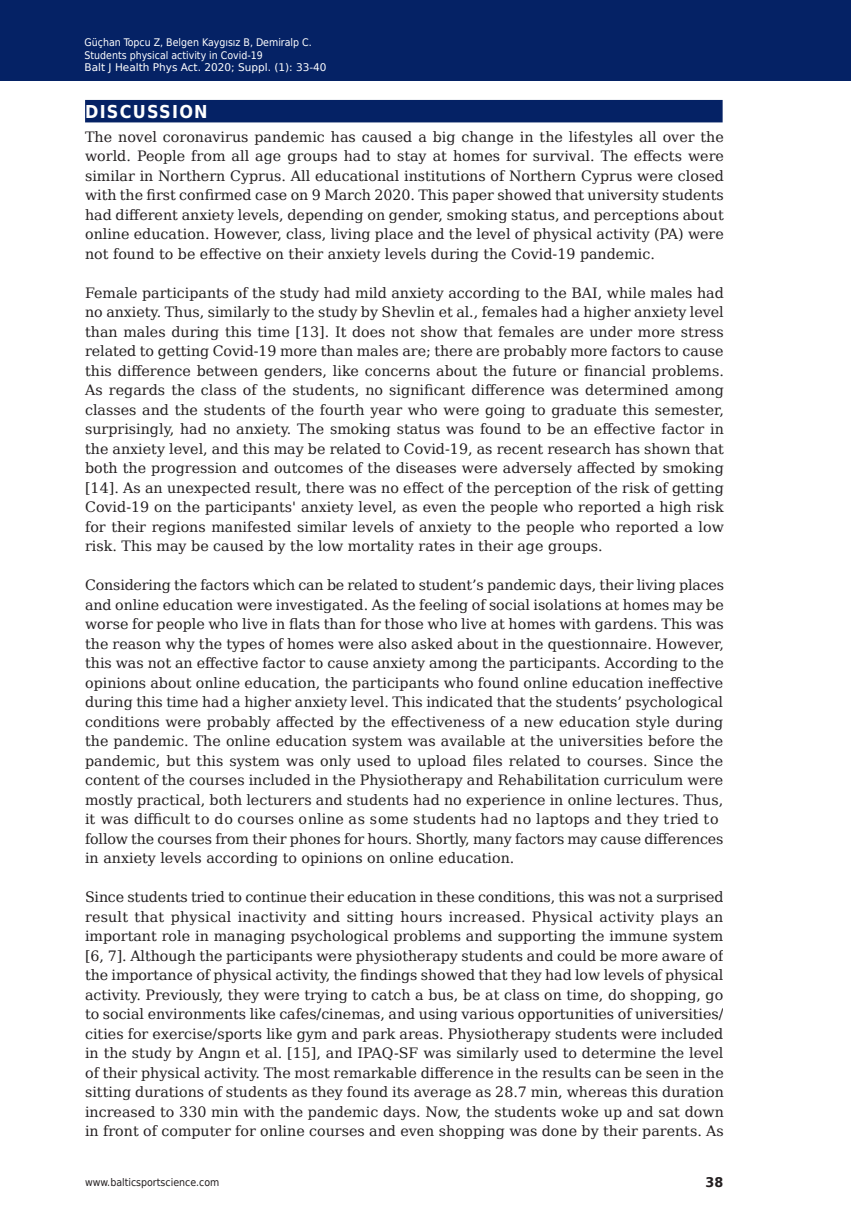
<style>
.page{position:relative;width:851px;height:1212px;background:#fff}
.page>*{position:absolute;margin:0;border:0;box-sizing:border-box;transform-origin:0 0}
.t1{font:700 17.85px "DejaVu Sans Condensed";letter-spacing:.07em;color:#fff}
.t2{font:14.25px/19.5px "DejaVu Serif";color:#231f20;text-align:justify}
.t3{font:700 13.35px "DejaVu Sans";color:#231f20;scale:.96 1}
.t4{font:10.5px/12.6px "DejaVu Sans Condensed";color:#fff}
.t5{font:10.5px "DejaVu Sans";color:#fff}
.t6{font:10.5px "DejaVu Sans Condensed";color:#231f20}
</style>
<div class="page">
<div style="left:0;top:0;width:850px;height:80px;background:#052265"></div>
<div style="left:85px;top:100px;width:637px;height:22px;background:#052265"></div>
<p class="t4" style="left:84px;top:35px;width:229px">Güçhan Topcu Z, Belgen Kaygısız B, Demiralp C.<br>Students physical activity in Covid-19</p>
<p class="t5" style="left:84px;top:59px;width:243px">Balt J Health Phys Act. 2020; Suppl. (1): 33-40</p>
<p class="t1" style="left:85px;top:97px;width:124px">DISCUSSION</p>
<p class="t2" style="left:85px;top:126px;width:640px">The novel coronavirus pandemic has caused a big change in the lifestyles all over the world. People from all age groups had to stay at homes for survival. The effects were similar in Northern Cyprus. All educational institutions of Northern Cyprus were closed with the first confirmed case on 9 March 2020. This paper showed that university students had different anxiety levels, depending on gender, smoking status, and perceptions about online education. However, class, living place and the level of physical activity (PA) were not found to be effective on their anxiety levels during the Covid-19 pandemic.</p>
<p class="t2" style="left:85px;top:282px;width:640px">Female participants of the study had mild anxiety according to the BAI, while males had no anxiety. Thus, similarly to the study by Shevlin et al., females had a higher anxiety level than males during this time [13]. It does not show that females are under more stress related to getting Covid-19 more than males are; there are probably more factors to cause this difference between genders, like concerns about the future or financial problems.<br>As regards the class of the students, no significant difference was determined among classes and the students of the fourth year who were going to graduate this semester, surprisingly, had no anxiety. The smoking status was found to be an effective factor in the anxiety level, and this may be related to Covid-19, as recent research has shown that both the progression and outcomes of the diseases were adversely affected by smoking [14]. As an unexpected result, there was no effect of the perception of the risk of getting Covid-19 on the participants' anxiety level, as even the people who reported a high risk for their regions manifested similar levels of anxiety to the people who reported a low risk. This may be caused by the low mortality rates in their age groups.</p>
<p class="t2" style="left:85px;top:574px;width:640px;text-align:left">Considering the factors which can be related to student’s pandemic days, their living places and online education were investigated. As the feeling of social isolations at homes may be worse for people who live in flats than for those who live at homes with gardens. This was the reason why the types of homes were also asked about in the questionnaire. However, this was not an effective factor to cause anxiety among the participants. According to the opinions about online education, the participants who found online education ineffective during this time had a higher anxiety level. This indicated that the students’ psychological conditions were probably affected by the effectiveness of a new education style during the pandemic. The online education system was available at the universities before the pandemic, but this system was only used to upload files related to courses. Since the content of the courses included in the Physiotherapy and Rehabilitation curriculum were mostly practical, both lecturers and students had no experience in online lectures. Thus, it was difficulttodocoursesonlineassomestudentshadnolaptopsandtheytriedto<br>follow the courses from their phones for hours. Shortly, many factors may cause differences in anxiety levels according to opinions on online education.</p>
<p class="t2" style="left:85px;top:886px;width:640px">Since students tried to continue their education in these conditions, this was not a surprised result that physical inactivity and sitting hours increased. Physical activity plays an important role in managing psychological problems and supporting the immune system [6, 7]. Although the participants were physiotherapy students and could be more aware of the importance of physical activity, the findings showed that they had low levels of physical activity. Previously, they were trying to catch a bus, be at class on time, do shopping, go to social environments like cafes/cinemas, and using various opportunities of universities/ cities for exercise/sports like gym and park areas. Physiotherapy students were included in the study by Angın et al. [15], and IPAQ-SF was similarly used to determine the level of their physical activity. The most remarkable difference in the results can be seen in the sitting durations of students as they found its average as 28.7 min, whereas this duration increased to 330 min with the pandemic days. Now, the students woke up and sat down in front of computer for online courses and even shopping was done by their parents. As</p>
<p class="t6" style="left:85px;top:1174px;width:136px">www.balticsportscience.com</p>
<p class="t3" style="left:705px;top:1172px;width:20px">38</p>
</div>
